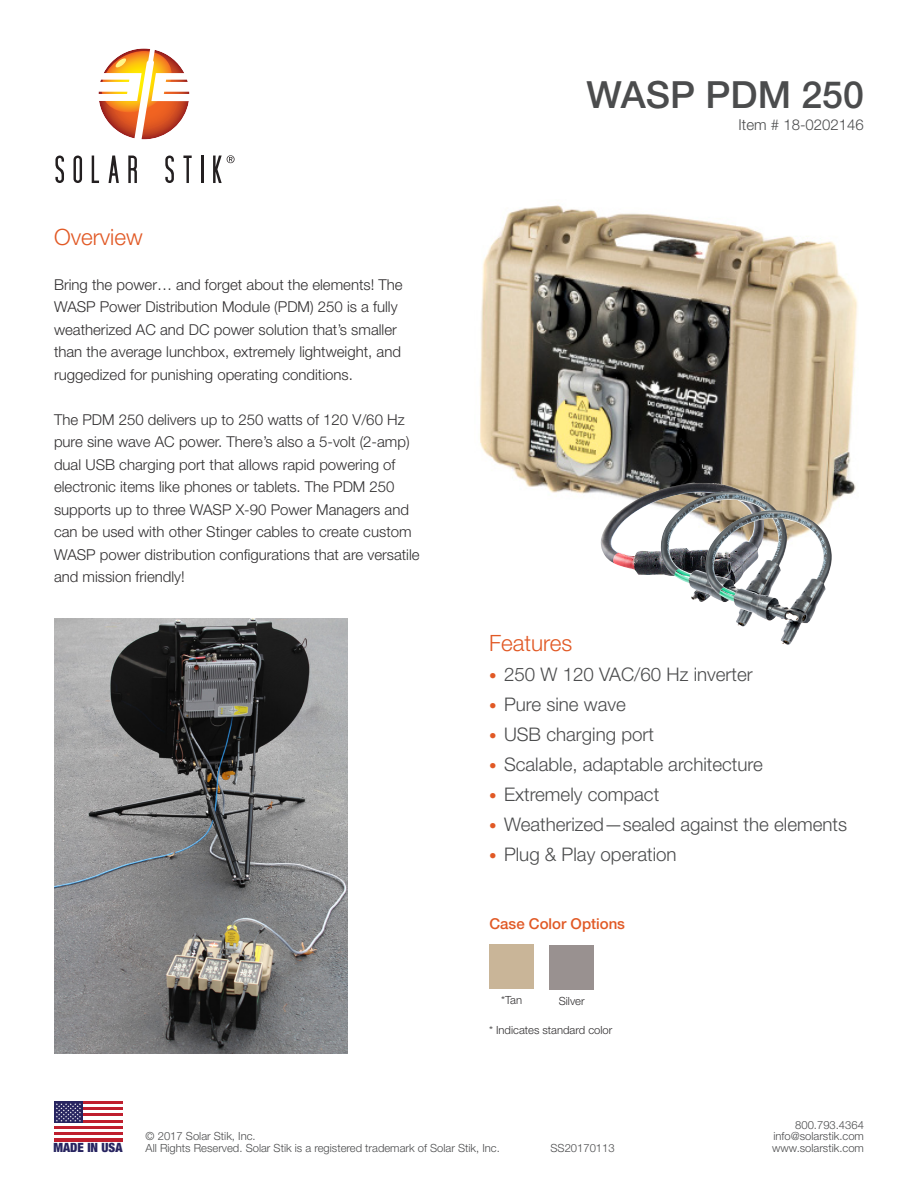
<style>
.page{position:relative;width:918px;height:1188px;background:#fff}
.page>*{position:absolute;margin:0;border:0;box-sizing:border-box;transform-origin:0 0}
.t1{font:500 37.5px "Helvetica Neue LT Std";color:#4b4c4d}
.Header_Light_Orange{font:300 22.5px "Helvetica Neue LT Std";color:#e15925}
.t2{font:300 18.75px "Helvetica Neue LT Std";color:#4b4c4d}
.Body_Text{font:300 15px/22.5px "Helvetica Neue LT Std";color:#312f30}
.Sub_Head{font:500 15px "Helvetica Neue LT Std";color:#e15925}
.t3{font:300 15px "Helvetica Neue LT Std";color:#4b4c4d}
.t4{font:900 condensed 12.75px "Helvetica Neue LT Std";color:#272460}
.Copyright{font:300 11.25px/11.2px "Helvetica Neue LT Std";color:#4b4c4d;text-align:right}
.Photo_Captions{font:300 11.25px "Helvetica Neue LT Std";color:#312f30}
.s1{font-weight:200;font-size:15px;color:#e15925}
</style>
<div class="page">
<svg style="left:55px;top:156px;width:9px;height:27px"></svg>
<svg style="left:73px;top:156px;width:9px;height:27px"></svg>
<svg style="left:92px;top:156px;width:7px;height:27px"></svg>
<svg style="left:109px;top:156px;width:10px;height:27px"></svg>
<svg style="left:128px;top:156px;width:9px;height:27px"></svg>
<svg style="left:165px;top:156px;width:9px;height:27px"></svg>
<svg style="left:183px;top:156px;width:9px;height:27px"></svg>
<hr style="left:201px;top:156px;width:3px;height:27px;background:#231f20">
<svg style="left:98px;top:48px;width:92px;height:92px"></svg>
<svg style="left:213px;top:155px;width:22px;height:28px"></svg>
<hr style="left:54px;top:1102px;width:68px;height:3px;background:#bf1f2e">
<hr style="left:54px;top:1108px;width:68px;height:3px;background:#bf1f2e">
<hr style="left:54px;top:1114px;width:68px;height:3px;background:#bf1f2e">
<hr style="left:54px;top:1120px;width:68px;height:3px;background:#bf1f2e">
<hr style="left:54px;top:1126px;width:68px;height:3px;background:#bf1f2e">
<hr style="left:54px;top:1132px;width:68px;height:3px;background:#bf1f2e">
<hr style="left:54px;top:1138px;width:68px;height:3px;background:#bf1f2e">
<div style="left:54px;top:1102px;width:29px;height:21px;background:#272460"></div>
<svg style="left:56px;top:1103px;width:25px;height:19px"></svg>
<div style="left:489px;top:944px;width:45px;height:45px;background:#c9b598"></div>
<div style="left:549px;top:945px;width:45px;height:45px;background:#999190"></div>
<img style="left:480px;top:205px;width:378px;height:305px">
<img style="left:599px;top:483px;width:167px;height:92px">
<img style="left:54px;top:618px;width:294px;height:435px">
<img style="left:658px;top:492px;width:131px;height:110px">
<img style="left:703px;top:510px;width:129px;height:135px">
<p class="Header_Light_Orange" style="left:54px;top:223px;width:90px">Overview</p>
<p class="Body_Text" style="left:54px;top:273px;width:350px">Bring the power… and forget about the elements! The WASP Power Distribution Module (PDM) 250 is a fully weatherized AC and DC power solution that’s smaller than the average lunchbox, extremely lightweight, and ruggedized for punishing operating conditions.</p>
<p class="Body_Text" style="left:54px;top:408px;width:367px">The PDM 250 delivers up to 250 watts of 120 V/60 Hz pure sine wave AC power. There’s also a 5-volt (2-amp) dual USB charging port that allows rapid powering of electronic items like phones or tablets. The PDM 250 supports up to three WASP X-90 Power Managers and can be used with other Stinger cables to create custom WASP power distribution configurations that are versatile and mission friendly!</p>
<h1 class="t1" style="left:586px;top:72px;width:279px">WASP PDM 250</h1>
<p class="t3" style="left:739px;top:116px;width:127px">Item # 18-0202146</p>
<p class="Header_Light_Orange" style="left:489px;top:629px;width:85px">Features</p>
<p class="t2" style="left:489px;top:662px;width:265px"><span class="s1">•</span> 250 W 120 VAC/60 Hz inverter</p>
<p class="t2" style="left:489px;top:692px;width:138px"><span class="s1">•</span> Pure sine wave</p>
<p class="t2" style="left:489px;top:722px;width:167px"><span class="s1">•</span> USB charging port</p>
<p class="t2" style="left:489px;top:752px;width:275px"><span class="s1">•</span> Scalable, adaptable architecture</p>
<p class="t2" style="left:489px;top:782px;width:172px"><span class="s1">•</span> Extremely compact</p>
<p class="t2" style="left:489px;top:812px;width:360px"><span class="s1">•</span> Weatherized—sealed against the elements</p>
<p class="t2" style="left:489px;top:842px;width:189px"><span class="s1">•</span> Plug &amp; Play operation</p>
<p class="Sub_Head" style="left:489px;top:914px;width:137px">Case Color Options</p>
<p class="Photo_Captions" style="left:501px;top:993px;width:22px">*Tan</p>
<p class="Photo_Captions" style="left:559px;top:994px;width:27px">Silver</p>
<p class="Photo_Captions" style="left:489px;top:1023px;width:125px">* Indicates standard color</p>
<p class="Copyright" style="left:774px;top:1119px;width:92px">800.793.4364 info@solarstik.com</p>
<p class="Copyright" style="left:146px;top:1131px;width:112px">© 2017 Solar Stik, Inc.</p>
<p class="Copyright" style="left:146px;top:1142px;width:356px">All Rights Reserved. Solar Stik is a registered trademark of Solar Stik, Inc.</p>
<p class="Copyright" style="left:550px;top:1142px;width:66px">SS20170113</p>
<p class="t4" style="left:54px;top:1139px;width:70px">MADE IN USA</p>
<p class="Copyright" style="left:772px;top:1142px;width:93px">www.solarstik.com</p>
</div>
